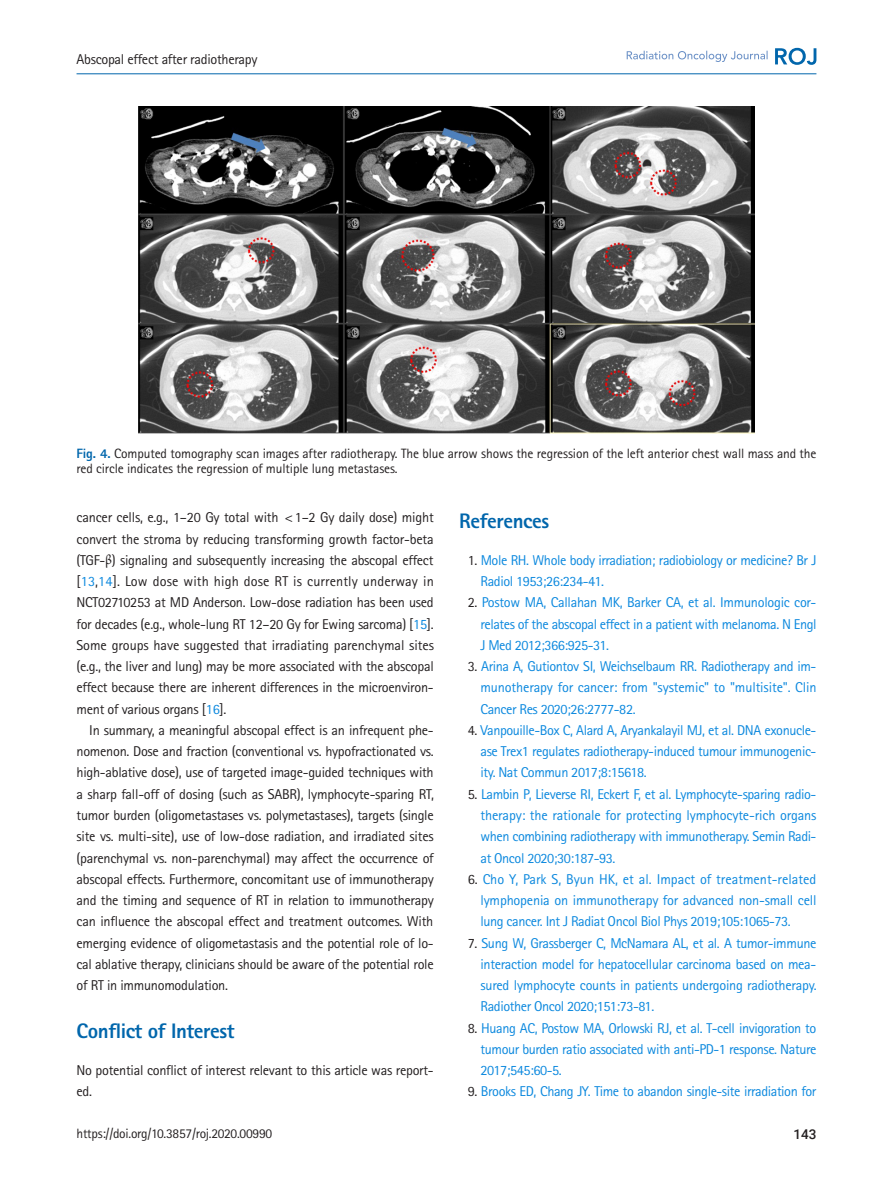
<style>
.page{position:relative;width:893px;height:1191px;background:#fff}
.page>*{position:absolute;margin:0;border:0;box-sizing:border-box;transform-origin:0 0}
.body-title{font:800 21px "Rotis Sans Serif Std";letter-spacing:-.02em;color:#0166ac}
.body{font:14.25px/21.3px "Rotis Sans Serif Std";letter-spacing:-.02em;color:#231f20;text-align:justify}
.ref{font:14.25px/21.3px "Rotis Sans Serif Std";letter-spacing:-.03em;color:#0b88de;text-align:justify}
.fig-caption{font:13.5px/15px "Rotis Sans Serif Std";letter-spacing:-.01em;color:#231f20}
.t1{font:500 13.5px "Roboto";color:#231f20}
.s1{font-weight:800;color:#0166ac}
.s2{font-family:"Arno Pro"}
.s3{color:#0b88de}
.s4{color:#231f20}
</style>
<div class="page">
<img style="left:139px;top:106px;width:615px;height:328px">
<hr style="left:77px;top:73px;width:739px;height:1px;background:#0166ac">
<svg style="left:775px;top:48px;width:41px;height:17px"></svg>
<svg style="left:627px;top:51px;width:141px;height:11px"></svg>
<p class="body" style="left:77px;top:48px;width:183px">Abscopal effect after radiotherapy</p>
<p class="fig-caption" style="left:77px;top:446px;width:741px"><span class="s1">Fig. 4.</span> Computed tomography scan images after radiotherapy. The blue arrow shows the regression of the left anterior chest wall mass and the red circle indicates the regression of multiple lung metastases.</p>
<p class="body" style="left:77px;top:506px;width:359px">cancer cells, e.g., 1–20 Gy total with &lt;1–2 Gy daily dose) might convert the stroma by reducing transforming growth factor-beta (TGF-<span class="s2">β</span>) signaling and subsequently increasing the abscopal effect [<span class="s3">13</span>,<span class="s3">14</span>]. Low dose with high dose RT is currently underway in NCT02710253 at MD Anderson. Low-dose radiation has been used for decades (e.g., whole-lung RT 12–20 Gy for Ewing sarcoma) [<span class="s3">15</span>].<br>Some groups have suggested that irradiating parenchymal sites (e.g., the liver and lung) may be more associated with the abscopal effect because there are inherent differences in the microenviron&shy;ment of various organs [<span class="s3">16</span>].</p>
<p class="body" style="left:77px;top:719px;width:359px;text-indent:13px">In summary, a meaningful abscopal effect is an infrequent phe&shy;nomenon. Dose and fraction (conventional vs. hypofractionated vs. high-ablative dose), use of targeted image-guided techniques with a sharp fall-off of dosing (such as SABR), lymphocyte-sparing RT, tumor burden (oligometastases vs. polymetastases), targets (single site vs. multi-site), use of low-dose radiation, and irradiated sites (parenchymal vs. non-parenchymal) may affect the occurrence of abscopal effects. Furthermore, concomitant use of immunotherapy and the timing and sequence of RT in relation to immunotherapy can influence the abscopal effect and treatment outcomes. With emerging evidence of oligometastasis and the potential role of lo&shy;cal ablative therapy, clinicians should be aware of the potential role of RT in immunomodulation.</p>
<p class="body-title" style="left:77px;top:1017px;width:160px">Conflict of Interest</p>
<p class="body" style="left:77px;top:1059px;width:359px">No potential conflict of interest relevant to this article was report&shy;ed.</p>
<p class="body-title" style="left:459px;top:507px;width:91px">References</p>
<p class="ref" style="left:480px;top:549px;width:337px;text-indent:-13px"><span class="s4">1.</span> Mole RH. Whole body irradiation; radiobiology or medicine? Br J<br>Radiol 1953;26:234-41.</p>
<p class="ref" style="left:480px;top:592px;width:338px;text-indent:-13px"><span class="s4">2.</span> Postow MA, Callahan MK, Barker CA, et al. Immunologic cor&shy;relates of the abscopal effect in a patient with melanoma. N Engl J Med 2012;366:925-31.</p>
<p class="ref" style="left:480px;top:655px;width:337px;text-indent:-13px"><span class="s4">3.</span> Arina A, Gutiontov SI, Weichselbaum RR. Radiotherapy and im&shy;munotherapy for cancer: from "systemic" to "multisite". Clin Cancer Res 2020;26:2777-82.</p>
<p class="ref" style="left:480px;top:719px;width:337px;text-indent:-13px"><span class="s4">4.</span> Vanpouille-Box C, Alard A, Aryankalayil MJ, et al. DNA exonucle&shy;ase Trex1 regulates radiotherapy-induced tumour immunogenic&shy;ity. Nat Commun 2017;8:15618.</p>
<p class="ref" style="left:480px;top:783px;width:337px;text-indent:-13px"><span class="s4">5.</span> Lambin P, Lieverse RI, Eckert F, et al. Lymphocyte-sparing radio&shy;therapy: the rationale for protecting lymphocyte-rich organs when combining radiotherapy with immunotherapy. Semin Radi&shy;at Oncol 2020;30:187-93.</p>
<p class="ref" style="left:480px;top:868px;width:338px;text-indent:-13px"><span class="s4">6.</span> Cho Y, Park S, Byun HK, et al. Impact of treatment-related lymphopenia on immunotherapy for advanced non-small cell lung cancer. Int J Radiat Oncol Biol Phys 2019;105:1065-73.</p>
<p class="ref" style="left:480px;top:932px;width:338px;text-indent:-13px"><span class="s4">7.</span> Sung W, Grassberger C, McNamara AL, et al. A tumor-immune interaction model for hepatocellular carcinoma based on mea&shy;sured lymphocyte counts in patients undergoing radiotherapy.<br>Radiother Oncol 2020;151:73-81.</p>
<p class="ref" style="left:480px;top:1017px;width:337px;text-indent:-13px"><span class="s4">8.</span> Huang AC, Postow MA, Orlowski RJ, et al. T-cell invigoration to tumour burden ratio associated with anti-PD-1 response. Nature 2017;545:60-5.</p>
<p class="ref" style="left:468px;top:1081px;width:350px"><span class="s4">9.</span> Brooks ED, Chang JY. Time to abandon single-site irradiation for</p>
<p class="fig-caption" style="left:77px;top:1126px;width:197px">https://doi.org/10.3857/roj.2020.00990</p>
<p class="t1" style="left:793px;top:1124px;width:25px">143</p>
</div>
